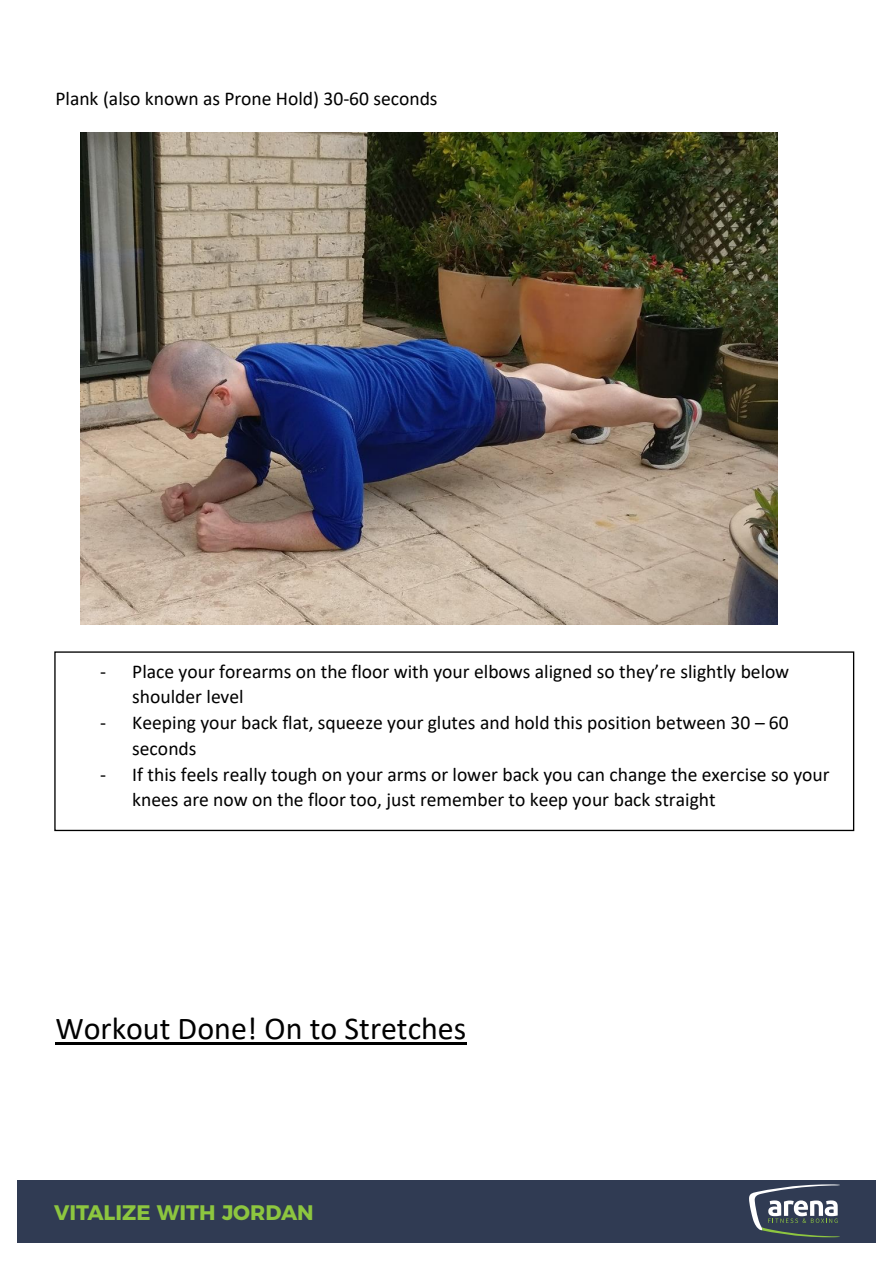
<style>
.page{position:relative;width:893px;height:1263px;background:#fff}
.page>*{position:absolute;margin:0;border:0;box-sizing:border-box;transform-origin:0 0}
.t1{font:31.95px "Calibri";color:#000}
.t2{font:700 21px "Montserrat";color:#8dc63f}
.t3{font:19.65px/25.8px "Calibri";color:#000}
</style>
<div class="page">
<div style="left:17px;top:1180px;width:859px;height:63px;background:#303b53"></div>
<svg style="left:749px;top:1184px;width:91px;height:53px"></svg>
<hr style="left:55px;top:1042px;width:411px;height:3px;background:#000">
<img style="left:81px;top:133px;width:696px;height:491px">
<div style="left:54px;top:651px;width:800px;height:180px;border:1px solid #000"></div>
<p class="t3" style="left:55px;top:85px;width:384px">Plank (also known as Prone Hold) 30-60 seconds</p>
<p class="t3" style="left:132px;top:658px;width:658px;text-indent:-32px">- Place your forearms on the floor with your elbows aligned so they’re slightly below shoulder level</p>
<p class="t3" style="left:132px;top:709px;width:658px;text-indent:-32px">- Keeping your back flat, squeeze your glutes and hold this position between 30 – 60 seconds</p>
<p class="t3" style="left:132px;top:761px;width:699px;text-indent:-32px">- If this feels really tough on your arms or lower back you can change the exercise so your knees are now on the floor too, just remember to keep your back straight</p>
<h1 class="t1" style="left:55px;top:1006px;width:412px">Workout Done! On to Stretches</h1>
<p class="t2" style="left:54px;top:1195px;width:261px">VITALIZE WITH JORDAN</p>
</div>
